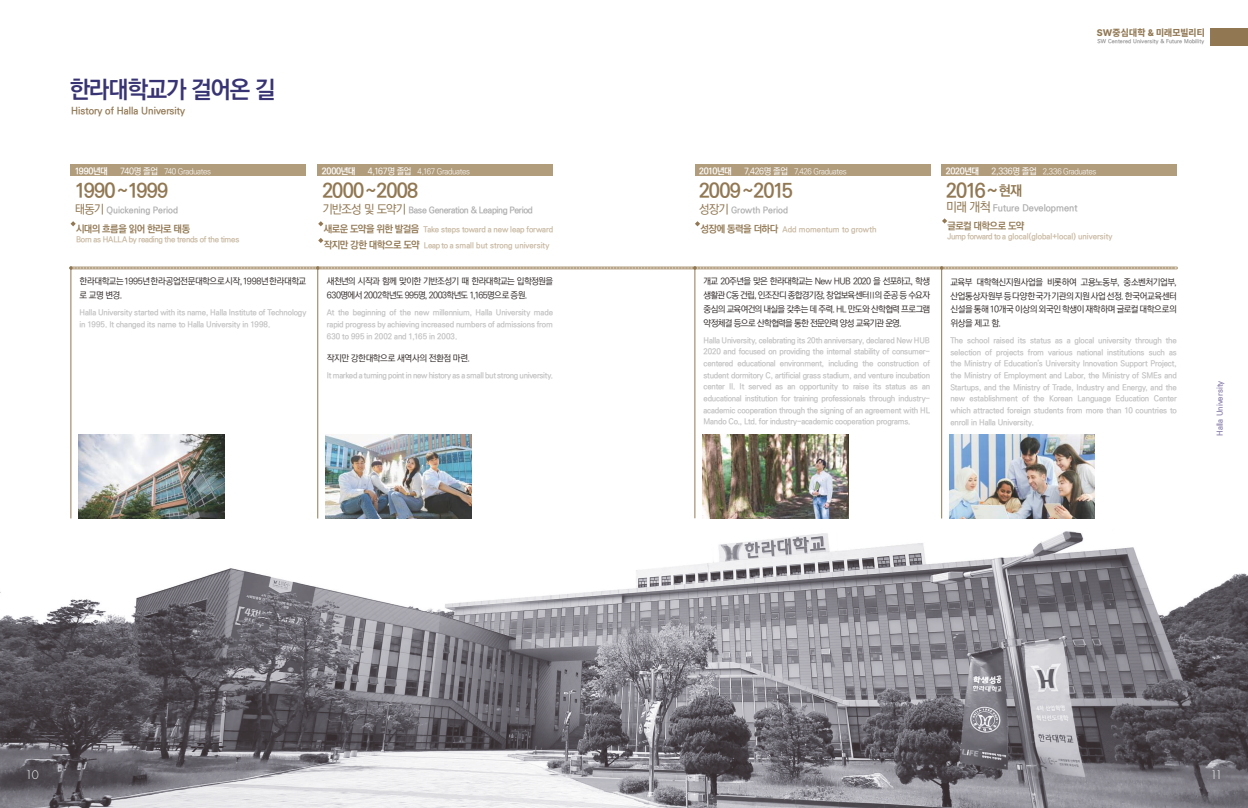
<style>
.page{position:relative;width:1248px;height:808px;background:#fff}
.page>*{position:absolute;margin:0;border:0;box-sizing:border-box;transform-origin:0 0}
.t1{font:700 24px "Ko Pub World Dotum";letter-spacing:-.05em;color:#383473}
.t2{font:700 20px "Ko Pub World Dotum";letter-spacing:-.06em;color:#917853}
.t3{font:700 20px "Ko Pub World Dotum";letter-spacing:-.035em;color:#917853}
.t4{font:700 20px "Ko Pub World Dotum";letter-spacing:-.03em;color:#917853}
.t5{font:300 13px "Futura EF";color:#fff}
.t6{font:700 10px "Ko Pub World Dotum";letter-spacing:-.005em;color:#917853}
.t7{font:700 10px "Ko Pub World Dotum";letter-spacing:-.06em;color:#917853}
.t8{font:800 9.5px "Pretendard";letter-spacing:.015em;color:#917853}
.t9{font:700 9.4px "Ko Pub World Dotum";letter-spacing:-.005em;color:#adadae}
.t10{font:500 9px/13.8px "Ko Pub World Dotum";letter-spacing:-.055em;color:#332d2b;text-align:justify}
.t11{font:700 9px "Ko Pub World Dotum";letter-spacing:-.045em;color:#fff}
.t12{font:700 8.9px "Ko Pub World Dotum";letter-spacing:-.04em;color:#adadae}
.t13{font:700 8.9px "Ko Pub World Dotum";letter-spacing:-.02em;color:#adadae}
.t14{font:700 8.9px "Ko Pub World Dotum";letter-spacing:.005em;color:#adadae}
.t15{font:700 8px/11.6px "Ko Pub World Dotum";letter-spacing:-.02em;color:#c1c1c2;text-align:justify}
.t16{font:700 8px/16.7px "Ko Pub World Dotum";letter-spacing:-.01em;color:#c7b79f}
.t17{font:300 8px "Ko Pub World Dotum";letter-spacing:-.045em;color:#fff}
.t18{font:700 8px "Ko Pub World Dotum";letter-spacing:-.04em;color:#c1c1c2}
.t19{font:700 8px "Ko Pub World Dotum";letter-spacing:-.035em;color:#c7b79f}
.t20{font:700 8px "Ko Pub World Dotum";letter-spacing:.005em;color:#8f84ae}
.t21{font:700 5.5px "Ko Pub World Dotum";letter-spacing:.02em;color:#8c8c8c}
.s1{font-weight:500;font-size:9px}
.s2{font-size:14px}
.s3{font-weight:500;font-size:12.2px;color:#917853}
.s4{font-weight:500;font-size:12.8px;color:#917853}
.s5{font-size:10px;color:#917853}
</style>
<div class="page">
<hr style="left:71px;top:266px;width:1105px;height:3px;background:#b8a588">
<img style="left:0;top:531px;width:1247px;height:277px">
<img style="left:702px;top:434px;width:145px;height:84px">
<img style="left:79px;top:434px;width:145px;height:84px">
<hr style="left:694px;top:269px;width:1px;height:249px;background:#917853">
<hr style="left:71px;top:268px;width:1px;height:250px;background:#917853">
<svg style="left:70px;top:221px;width:6px;height:5px"></svg>
<img style="left:326px;top:434px;width:145px;height:84px">
<hr style="left:317px;top:268px;width:1px;height:250px;background:#917853">
<svg style="left:318px;top:221px;width:5px;height:5px"></svg>
<svg style="left:318px;top:238px;width:5px;height:5px"></svg>
<svg style="left:695px;top:221px;width:5px;height:5px"></svg>
<img style="left:949px;top:434px;width:145px;height:84px">
<hr style="left:941px;top:269px;width:1px;height:249px;background:#917853">
<svg style="left:942px;top:218px;width:5px;height:6px"></svg>
<svg style="left:69px;top:267px;width:1103px;height:2px"></svg>
<div style="left:70px;top:165px;width:236px;height:11px;background:#b19d7c"></div>
<div style="left:317px;top:165px;width:236px;height:11px;background:#b19d7c"></div>
<div style="left:694px;top:165px;width:236px;height:11px;background:#b19d7c"></div>
<div style="left:941px;top:165px;width:235px;height:11px;background:#b19d7c"></div>
<div style="left:1210px;top:28px;width:37px;height:17px;background:#917853"></div>
<h1 class="t1" style="left:69px;top:72px;width:207px">한라대학교가 걸어온 길</h1>
<p class="t6" style="left:71px;top:103px;width:115px">History of Halla University</p>
<p class="t8" style="left:1096px;top:27px;width:110px">SW중심대학 &amp; 미래모빌리티</p>
<p class="t21" style="left:1097px;top:38px;width:108px">SW Centered University &amp; Future Mobility</p>
<p class="t11" style="left:75px;top:164px;width:35px">1990년대</p>
<p class="t17" style="left:120px;top:165px;width:92px"><span class="s1">740명 졸업</span> 740 Graduates</p>
<p class="t11" style="left:322px;top:164px;width:35px">2000년대</p>
<p class="t17" style="left:368px;top:165px;width:104px"><span class="s1">4,167명 졸업</span> 4,167 Graduates</p>
<p class="t11" style="left:699px;top:164px;width:34px">2010년대</p>
<p class="t17" style="left:744px;top:165px;width:104px"><span class="s1">7,426명 졸업</span> 7,426 Graduates</p>
<p class="t11" style="left:945px;top:164px;width:35px">2020년대</p>
<p class="t17" style="left:991px;top:165px;width:106px"><span class="s1">2,336명 졸업</span> 2,336 Graduates</p>
<h2 class="t3" style="left:75px;top:176px;width:95px">1990~1999</h2>
<h2 class="t4" style="left:322px;top:176px;width:97px">2000~2008</h2>
<h2 class="t2" style="left:699px;top:176px;width:95px">2009~2015</h2>
<h2 class="t2" style="left:946px;top:176px;width:77px">2016~ <span class="s2">현재</span></h2>
<p class="t13" style="left:75px;top:204px;width:105px"><span class="s3">태동기</span> Quickening Period</p>
<p class="t12" style="left:322px;top:204px;width:212px"><span class="s3">기반조성 및 도약기</span> Base Generation &amp; Leaping Period</p>
<p class="t14" style="left:699px;top:204px;width:90px"><span class="s3">성장기</span> Growth Period</p>
<p class="t9" style="left:946px;top:201px;width:133px"><span class="s4">미래 개척</span> Future Development</p>
<p class="t7" style="left:76px;top:221px;width:116px">시대의 흐름을 읽어 한라로 태동</p>
<p class="t19" style="left:76px;top:234px;width:165px">Born as HALLA by reading the trends of the times</p>
<p class="t16" style="left:324px;top:221px;width:231px"><span class="s5">새로운 도약을 위한 발걸음</span> Take steps toward a new leap forward <span class="s5">작지만 강한 대학으로 도약</span> Leap to a small but strong university</p>
<p class="t16" style="left:700px;top:221px;width:177px"><span class="s5">성장에 동력을 더하다</span> Add momentum to growth</p>
<p class="t7" style="left:947px;top:219px;width:78px">글로컬 대학으로 도약</p>
<p class="t16" style="left:947px;top:229px;width:166px">Jump forward to a glocal(global+local) university</p>
<p class="t10" style="left:80px;top:275px;width:228px">한라대학교는1995년한라공업전문대학으로시작,1998년한라대학교 로 교명 변경.</p>
<p class="t15" style="left:80px;top:307px;width:228px">Halla University started with its name, Halla Institute of Technology in 1995. It changed its name to Halla University in 1998.</p>
<p class="t10" style="left:327px;top:275px;width:228px">새천년의 시작과 함께 맞이한 기반조성기 때 한라대학교는 입학정원을<br>630명에서 2002학년도 995명, 2003학년도 1,165명으로 증원.</p>
<p class="t15" style="left:327px;top:307px;width:228px">At the beginning of the new millennium, Halla University made rapid progress by achieving increased numbers of admissions from 630 to 995 in 2002 and 1,165 in 2003.</p>
<p class="t10" style="left:327px;top:351px;width:145px">작지만 강한대학으로 새역사의 전환점 마련.</p>
<p class="t18" style="left:327px;top:370px;width:228px">It marked a turning point in new history as a small but strong university.</p>
<p class="t10" style="left:703px;top:275px;width:228px">개교 20주년을 맞은 한라대학교는 New HUB 2020 을 선포하고, 학생 생활관 C동 건립, 인조잔디 종합경기장, 창업보육센터Ⅱ의 준공 등 수요자 중심의 교육여건의 내실을 갖추는 데 주력. HL 만도와 산학협력 프로그램 약정체결 등으로 산학협력을 통한 전문인력 양성 교육기관 운영.</p>
<p class="t15" style="left:703px;top:335px;width:228px">Halla University, celebrating its 20th anniversary, declared New HUB 2020 and focused on providing the internal stability of consumer&shy;centered educational environment, including the construction of student dormitory C, artificial grass stadium, and venture incubation center II. It served as an opportunity to raise its status as an educational institution for training professionals through industry&shy;academic cooperation through the signing of an agreement with HL Mando Co., Ltd. for industry-academic cooperation programs.</p>
<p class="t10" style="left:950px;top:275px;width:228px">교육부 대학혁신지원사업을 비롯하여 고용노동부, 중소벤처기업부, 산업통상자원부등다양한국가기관의지원사업선정.한국어교육센터 신설을통해10개국이상의외국인학생이재학하며글로컬대학으로의 위상을 제고 함.</p>
<p class="t15" style="left:950px;top:335px;width:228px">The school raised its status as a glocal university through the selection of projects from various national institutions such as the Ministry of Education’s University Innovation Support Project, the Ministry of Employment and Labor, the Ministry of SMEs and Startups, and the Ministry of Trade, Industry and Energy, and the new establishment of the Korean Language Education Center which attracted foreign students from more than 10 countries to enroll in Halla University.</p>
<p class="t20" style="left:1213px;top:436px;width:57px;rotate:-90deg">Halla University</p>
<h3 class="t5" style="left:26px;top:767px;width:15px">10</h3>
<h3 class="t5" style="left:1210px;top:767px;width:14px">11</h3>
</div>
